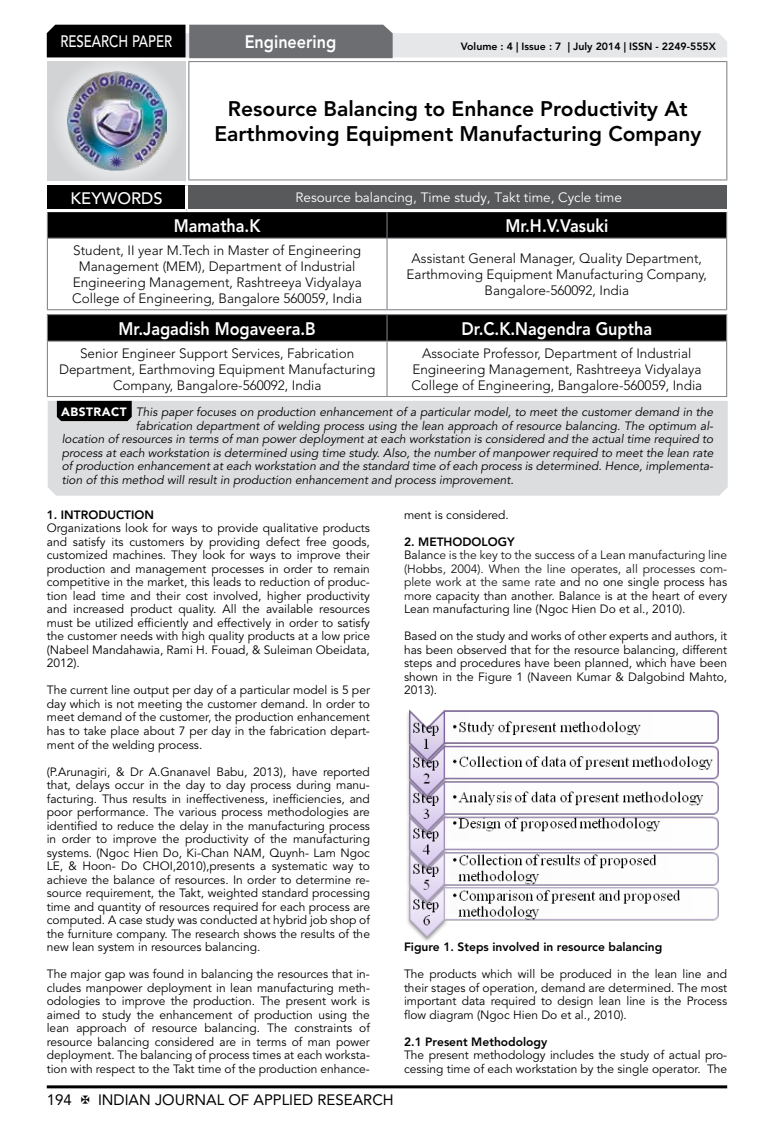
<style>
.page{position:relative;width:774px;height:1136px;background:#fff}
.page>*{position:absolute;margin:0;border:0;box-sizing:border-box;transform-origin:0 0}
.t1{font:800 21px/25.2px "Avenir LT Std";color:#000;text-align:center}
.t2{font:800 18px "Avenir LT Std";color:#fff;scale:.9 1}
.t3{font:500 16.5px "Avenir LT Std";color:#fff;scale:.8 1}
.t4{font:500 16.5px "Avenir LT Std";color:#fff}
.t5{font:15px "Avenir LT Std";color:#000}
.t6{font:300 13.5px/16.2px "Avenir LT Std";color:#000;text-align:center}
.t7{font:13.5px "Avenir LT Std";color:#fff}
.t8{font:12px/13.5px "Avenir LT Std";color:#000;text-align:justify}
.t9{font:italic 12px "Avenir LT Std";color:#000}
.t10{font:800 12px "Avenir LT Std";color:#000}
.t11{font:800 10.5px "Avenir LT Std";color:#000}
.s1{font-weight:900;font-style:normal;color:#fff}
.s2{font-weight:800}
.s3{color:#1a1819}
</style>
<div class="page">
<hr style="left:47px;top:1085px;width:680px;height:3px;background:#000">
<div style="left:48px;top:62px;width:137px;height:118px;background:linear-gradient(to right,#d9dadb,#d9dadb)"></div>
<img style="left:68px;top:71px;width:99px;height:100px">
<svg style="left:47px;top:25px;width:680px;height:33px;background:#979899"></svg>
<hr style="left:188px;top:61px;width:539px;height:1px;background:#808285">
<hr style="left:188px;top:62px;width:1px;height:117px;background:#808285">
<hr style="left:726px;top:62px;width:1px;height:117px;background:#808285">
<hr style="left:188px;top:179px;width:539px;height:1px;background:#808285">
<div style="left:47px;top:212px;width:680px;height:25px;background:#000"></div>
<hr style="left:47px;top:237px;width:340px;height:2px;background:#808285">
<hr style="left:47px;top:239px;width:1px;height:70px;background:#808285">
<hr style="left:387px;top:237px;width:340px;height:2px;background:#808285">
<hr style="left:386px;top:239px;width:1px;height:70px;background:#808285">
<hr style="left:726px;top:239px;width:1px;height:70px;background:#808285">
<hr style="left:47px;top:309px;width:340px;height:1px;background:#808285">
<hr style="left:387px;top:309px;width:340px;height:1px;background:#808285">
<svg style="left:47px;top:314px;width:680px;height:26px;background:#060607"></svg>
<hr style="left:47px;top:340px;width:340px;height:1px;background:#808285">
<hr style="left:47px;top:341px;width:1px;height:55px;background:#808285">
<hr style="left:387px;top:340px;width:340px;height:1px;background:#808285">
<hr style="left:386px;top:341px;width:1px;height:55px;background:#808285">
<hr style="left:726px;top:341px;width:1px;height:55px;background:#808285">
<hr style="left:47px;top:396px;width:340px;height:1px;background:#808285">
<hr style="left:387px;top:396px;width:340px;height:1px;background:#808285">
<div style="left:47px;top:185px;width:139px;height:25px;background:#000"></div>
<div style="left:186px;top:185px;width:541px;height:25px;background:#58595b"></div>
<hr style="left:185px;top:185px;width:3px;height:24px;background:#fff">
<hr style="left:47px;top:209px;width:139px;height:3px;background:#fff">
<hr style="left:186px;top:209px;width:541px;height:3px;background:#fff">
<div style="left:48px;top:401px;width:680px;height:94px;background:#dcddde"></div>
<svg style="left:57px;top:401px;width:75px;height:20px"></svg>
<img style="left:407px;top:709px;width:312px;height:232px">
<h3 class="t3" style="left:60px;top:32px;width:139px">RESEARCH PAPER</h3>
<h2 class="t2" style="left:245px;top:31px;width:103px">Engineering</h2>
<p class="t11" style="left:461px;top:41px;width:257px">Volume : 4 | Issue : 7 | July 2014 | ISSN - 2249-555X</p>
<h1 class="t1" style="left:214px;top:96px;width:488px">Resource Balancing to Enhance Productivity At<br>Earthmoving Equipment Manufacturing Company</h1>
<h3 class="t4" style="left:71px;top:189px;width:94px">KEYWORDS</h3>
<p class="t7" style="left:296px;top:189px;width:328px">Resource balancing, Time study, Takt time, Cycle time</p>
<h2 class="t2" style="left:174px;top:215px;width:98px">Mamatha.K</h2>
<h2 class="t2" style="left:505px;top:215px;width:116px">Mr.H.V.Vasuki</h2>
<p class="t6" style="left:72px;top:242px;width:291px">Student, II year M.Tech in Master of Engineering Management (MEM), Department of Industrial Engineering Management, Rashtreeya Vidyalaya College of Engineering, Bangalore 560059, India</p>
<p class="t6" style="left:407px;top:250px;width:302px">Assistant General Manager, Quality Department,<br>Earthmoving Equipment Manufacturing Company,<br>Bangalore-560092, India</p>
<h2 class="t2" style="left:119px;top:318px;width:221px">Mr.Jagadish Mogaveera.B</h2>
<h2 class="t2" style="left:462px;top:318px;width:213px">Dr.C.K.Nagendra Guptha</h2>
<p class="t6" style="left:59px;top:345px;width:318px">Senior Engineer Support Services, Fabrication<br>Department, Earthmoving Equipment Manufacturing<br>Company, Bangalore-560092, India</p>
<p class="t6" style="left:411px;top:345px;width:292px">Associate Professor, Department of Industrial<br>Engineering Management, Rashtreeya Vidyalaya<br>College of Engineering, Bangalore-560059, India</p>
<p class="t9" style="left:61px;top:405px;width:654px"><span class="s1">ABSTRACT</span> This paper focuses on production enhancement of a particular model, to meet the customer demand in the</p>
<p class="t9" style="left:136px;top:419px;width:579px">fabrication department of welding process using the lean approach of resource balancing. The optimum al-</p>
<p class="t9" style="left:62px;top:432px;width:653px">location of resources in terms of man power deployment at each workstation is considered and the actual time required to</p>
<p class="t9" style="left:62px;top:446px;width:653px">process at each workstation is determined using time study. Also, the number of manpower required to meet the lean rate</p>
<p class="t9" style="left:62px;top:459px;width:653px">of production enhancement at each workstation and the standard time of each process is determined. Hence, implementa-</p>
<p class="t9" style="left:62px;top:473px;width:453px">tion of this method will result in production enhancement and process improvement.</p>
<p class="t10" style="left:47px;top:507px;width:109px">1. INTRODUCTION</p>
<p class="t8" style="left:47px;top:521px;width:325px">Organizations look for ways to provide qualitative products and satisfy its customers by providing defect free goods, customized machines. They look for ways to improve their production and management processes in order to remain competitive in the market, this leads to reduction of produc&shy;tion lead time and their cost involved, higher productivity and increased product quality. All the available resources must be utilized efficiently and effectively in order to satisfy the customer needs with high quality products at a low price (Nabeel Mandahawia, Rami H. Fouad, &amp; Suleiman Obeidata, 2012).</p>
<p class="t8" style="left:47px;top:683px;width:325px">The current line output per day of a particular model is 5 per day which is not meeting the customer demand. In order to meet demand of the customer, the production enhancement has to take place about 7 per day in the fabrication depart&shy;ment of the welding process.</p>
<p class="t8" style="left:47px;top:764px;width:325px">(P.Arunagiri, &amp; Dr A.Gnanavel Babu, 2013), have reported that, delays occur in the day to day process during manu&shy;facturing. Thus results in ineffectiveness, inefficiencies, and poor performance. The various process methodologies are identified to reduce the delay in the manufacturing process in order to improve the productivity of the manufacturing systems. (Ngoc Hien Do, Ki-Chan NAM, Quynh- Lam Ngoc LE, &amp; Hoon- Do CHOI,2010),presents a systematic way to achieve the balance of resources. In order to determine re&shy;source requirement, the Takt, weighted standard processing time and quantity of resources required for each process are computed. A case study was conducted at hybrid job shop of the furniture company. The research shows the results of the new lean system in resources balancing.</p>
<p class="t8" style="left:47px;top:967px;width:325px">The major gap was found in balancing the resources that in&shy;cludes manpower deployment in lean manufacturing meth&shy;odologies to improve the production. The present work is aimed to study the enhancement of production using the lean approach of resource balancing. The constraints of resource balancing considered are in terms of man power deployment. The balancing of process times at each worksta&shy;tion with respect to the Takt time of the production enhance-</p>
<p class="t8" style="left:404px;top:508px;width:106px">ment is considered.</p>
<p class="t8" style="left:404px;top:535px;width:325px;text-align:left"><span class="s2">2. METHODOLOGY<br></span>Balanc<span class="s3">e is the key to the su</span>cc<span class="s3">ess of a Lea</span>n <span class="s3">m</span>a<span class="s3">nufactu</span>r<span class="s3">ing li</span>n<span class="s3">e (Ho</span>bb<span class="s3">s, 2004). When the line operates, all processes</span> c<span class="s3">om&shy;plete work at the same rate</span> and no one single process has <span class="s3">m</span>ore capacity than another. Balanc<span class="s3">e</span> is at the heart of every Lean manufacturing line (Ngoc Hien Do et al., 2010).</p>
<p class="t8" style="left:404px;top:629px;width:325px">Based on the study and works of other experts and authors, it has been observed that for the resource balancing, different steps and procedures have been planned, which have been shown in the Figure 1 (Naveen Kumar &amp; Dalgobind Mahto, 2013).</p>
<p class="t10" style="left:404px;top:939px;width:260px">Figure 1. Steps involved in resource balancing</p>
<p class="t8" style="left:404px;top:967px;width:325px">The products which will be produced in the lean line and their stages of operation, demand are determined. The most important data required to design lean line is the Process flow diagram (Ngoc Hien Do et al., 2010).</p>
<p class="t10" style="left:404px;top:1034px;width:145px">2.1 Present Methodology</p>
<p class="t8" style="left:404px;top:1048px;width:325px">The present methodology includes the study of actual pro&shy;cessing time of each workstation by the single operator. The</p>
<p class="t5" style="left:47px;top:1090px;width:27px">194</p>
<p class="t5" style="left:98px;top:1090px;width:297px">INDIAN JOURNAL OF APPLIED RESEARCH</p>
</div>
